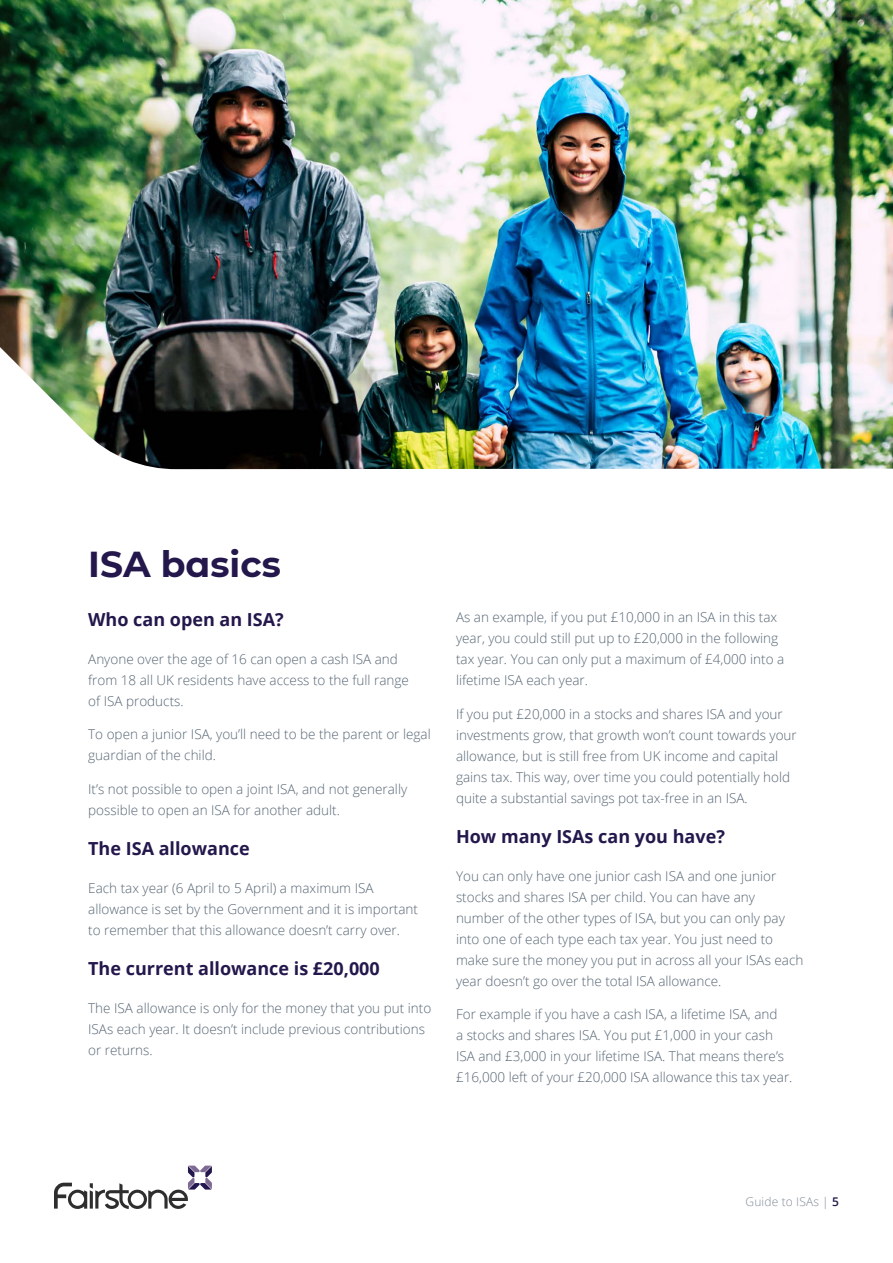
<style>
.page{position:relative;width:893px;height:1263px;background:#fff}
.page>*{position:absolute;margin:0;border:0;box-sizing:border-box;transform-origin:0 0}
.t1{font:700 36px "Montserrat";color:#24174c}
.t2{font:700 18px "Open Sans";color:#24174c}
.t3{font:300 13.5px/21px "Open Sans";color:#566573}
.t4{font:300 12px "Open Sans";letter-spacing:.01em;color:#818b96}
.s1{font-weight:600;color:#24174c}
</style>
<div class="page">
<svg style="left:54px;top:1165px;width:158px;height:44px"></svg>
<img style="left:0;top:0;width:893px;height:469px">
<h1 class="t1" style="left:88px;top:539px;width:194px">ISA basics</h1>
<h2 class="t2" style="left:88px;top:606px;width:197px">Who can open an ISA?</h2>
<p class="t3" style="left:88px;top:648px;width:322px">Anyone over the age of 16 can open a cash ISA and from 18 all UK residents have access to the full range of ISA products.</p>
<p class="t3" style="left:88px;top:723px;width:344px">To open a junior ISA, you’ll need to be the parent or legal guardian of the child.</p>
<p class="t3" style="left:88px;top:778px;width:321px">It’s not possible to open a joint ISA, and not generally possible to open an ISA for another adult.</p>
<h2 class="t2" style="left:88px;top:836px;width:163px">The ISA allowance</h2>
<p class="t3" style="left:88px;top:877px;width:331px">Each tax year (6 April to 5 April) a maximum ISA allowance is set by the Government and it is important to remember that this allowance doesn’t carry over.</p>
<h2 class="t2" style="left:88px;top:955px;width:293px">The current allowance is £20,000</h2>
<p class="t3" style="left:88px;top:997px;width:344px">The ISA allowance is only for the money that you put into<br>ISAs each year. It doesn’t include previous contributions or returns.</p>
<p class="t3" style="left:456px;top:606px;width:330px">As an example, if you put £10,000 in an ISA in this tax year, you could still put up to £20,000 in the following tax year. You can only put a maximum of £4,000 into a lifetime ISA each year.</p>
<p class="t3" style="left:456px;top:703px;width:342px">If you put £20,000 in a stocks and shares ISA and your investments grow, that growth won’t count towards your allowance, but is still free from UK income and capital gains tax. This way, over time you could potentially hold quite a substantial savings pot tax-free in an ISA.</p>
<h2 class="t2" style="left:456px;top:823px;width:270px">How many ISAs can you have?</h2>
<p class="t3" style="left:456px;top:865px;width:349px">You can only have one junior cash ISA and one junior stocks and shares ISA per child. You can have any number of the other types of ISA, but you can only pay into one of each type each tax year. You just need to make sure the money you put in across all your ISAs each year doesn’t go over the total ISA allowance.</p>
<p class="t3" style="left:456px;top:1004px;width:338px">For example if you have a cash ISA, a lifetime ISA, and<br>a stocks and shares ISA. You put £1,000 in your cash ISA and £3,000 in your lifetime ISA. That means there’s £16,000 left of your £20,000 ISA allowance this tax year.</p>
<p class="t4" style="left:746px;top:1194px;width:95px">Guide to ISAs | <span class="s1">5</span></p>
</div>
